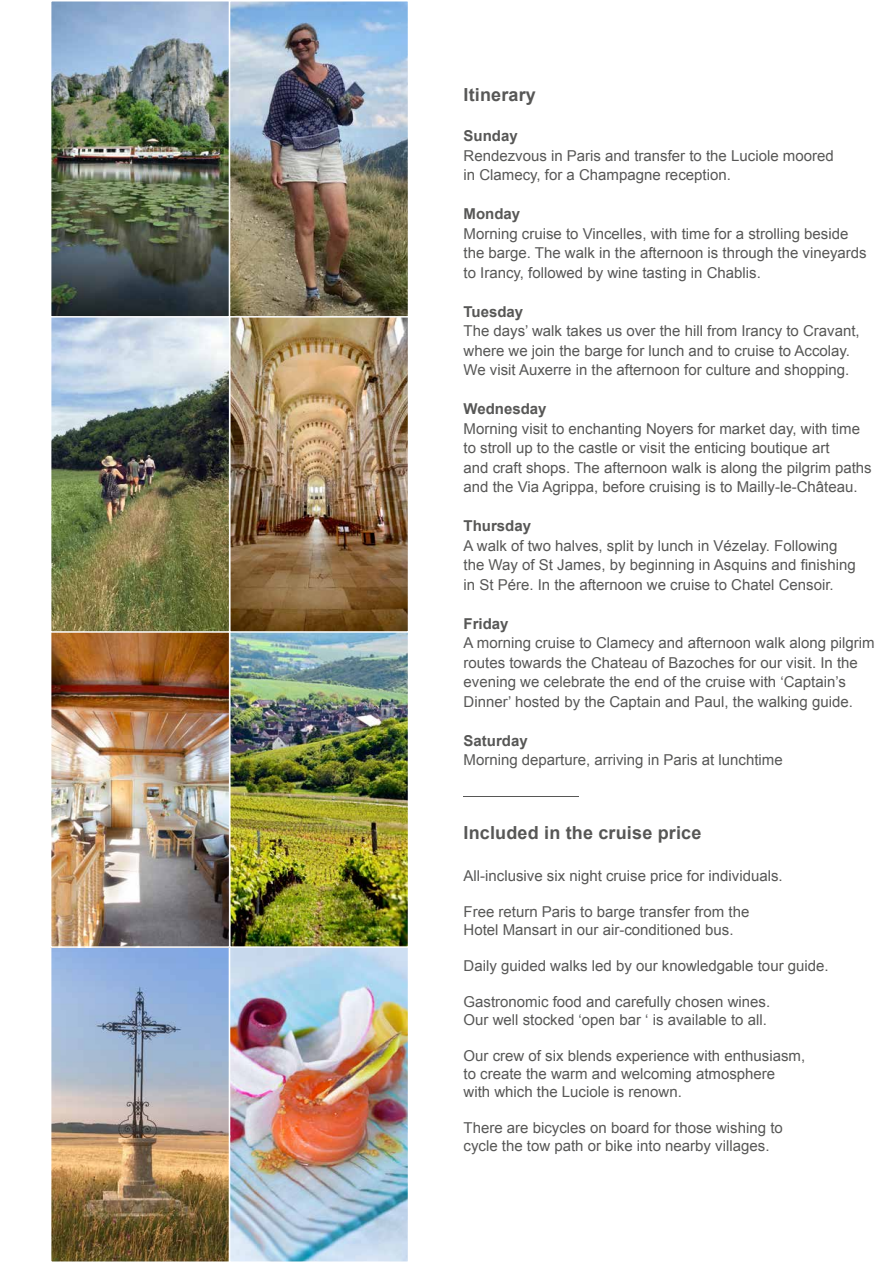
<style>
.page{position:relative;width:893px;height:1263px;background:#fff}
.page>*{position:absolute;margin:0;border:0;box-sizing:border-box;transform-origin:0 0}
.t1{font:700 18px "Arial";letter-spacing:.01em;color:#575756}
.t2{font:15px/19.5px "Arial";color:#575756}
.t3{font:700 15px "Arial";color:#575756}
</style>
<div class="page">
<img style="left:53px;top:3px;width:353px;height:1257px">
<div style="left:50px;top:945px;width:180px;height:318px;border:2px solid #fff"></div>
<div style="left:229px;top:945px;width:180px;height:318px;border:2px solid #fff"></div>
<div style="left:229px;top:630px;width:180px;height:318px;border:2px solid #fff"></div>
<div style="left:50px;top:630px;width:180px;height:318px;border:2px solid #fff"></div>
<div style="left:229px;top:315px;width:180px;height:318px;border:2px solid #fff"></div>
<div style="left:50px;top:315px;width:180px;height:318px;border:2px solid #fff"></div>
<div style="left:50px;top:0;width:180px;height:318px;border:2px solid #fff"></div>
<div style="left:229px;top:0;width:180px;height:318px;border:2px solid #fff"></div>
<hr style="left:463px;top:796px;width:116px;height:1px;background:#575756">
<p class="t1" style="left:463px;top:83px;width:74px">Itinerary</p>
<p class="t3" style="left:463px;top:126px;width:56px">Sunday</p>
<p class="t2" style="left:463px;top:146px;width:372px">Rendezvous in Paris and transfer to the Luciole moored in Clamecy, for a Champagne reception.</p>
<p class="t3" style="left:463px;top:204px;width:58px">Monday</p>
<p class="t2" style="left:463px;top:224px;width:405px">Morning cruise to Vincelles, with time for a strolling beside the barge. The walk in the afternoon is through the vineyards to Irancy, followed by wine tasting in Chablis.</p>
<p class="t3" style="left:463px;top:302px;width:61px">Tuesday</p>
<p class="t2" style="left:463px;top:322px;width:398px">The days’ walk takes us over the hill from Irancy to Cravant, where we join the barge for lunch and to cruise to Accolay.<br>We visit Auxerre in the afternoon for culture and shopping.</p>
<p class="t3" style="left:463px;top:399px;width:85px">Wednesday</p>
<p class="t2" style="left:463px;top:419px;width:410px">Morning visit to enchanting Noyers for market day, with time to stroll up to the castle or visit the enticing boutique art<br>and craft shops. The afternoon walk is along the pilgrim paths and the Via Agrippa, before cruising is to Mailly-le-Château.</p>
<p class="t3" style="left:463px;top:516px;width:69px">Thursday</p>
<p class="t2" style="left:463px;top:536px;width:394px">A walk of two halves, split by lunch in Vézelay. Following the Way of St James, by beginning in Asquins and finishing in St Pére. In the afternoon we cruise to Chatel Censoir.</p>
<p class="t3" style="left:463px;top:614px;width:47px">Friday</p>
<p class="t2" style="left:463px;top:634px;width:412px">A morning cruise to Clamecy and afternoon walk along pilgrim routes towards the Chateau of Bazoches for our visit. In the evening we celebrate the end of the cruise with ‘Captain’s Dinner’ hosted by the Captain and Paul, the walking guide.</p>
<p class="t3" style="left:463px;top:731px;width:66px">Saturday</p>
<p class="t2" style="left:463px;top:751px;width:321px">Morning departure, arriving in Paris at lunchtime</p>
<p class="t1" style="left:463px;top:821px;width:239px">Included in the cruise price</p>
<p class="t2" style="left:463px;top:866px;width:321px">All-inclusive six night cruise price for individuals.</p>
<p class="t2" style="left:463px;top:902px;width:287px;line-height:18px">Free return Paris to barge transfer from the<br>Hotel Mansart in our air-conditioned bus.</p>
<p class="t2" style="left:463px;top:956px;width:367px">Daily guided walks led by our knowledgable tour guide.</p>
<p class="t2" style="left:463px;top:992px;width:308px;line-height:18px">Gastronomic food and carefully chosen wines.<br>Our well stocked ‘open bar ‘ is available to all.</p>
<p class="t2" style="left:463px;top:1046px;width:343px;line-height:18px">Our crew of six blends experience with enthusiasm, to create the warm and welcoming atmosphere with which the Luciole is renown.</p>
<p class="t2" style="left:463px;top:1118px;width:321px;line-height:18px">There are bicycles on board for those wishing to cycle the tow path or bike into nearby villages.</p>
</div>
